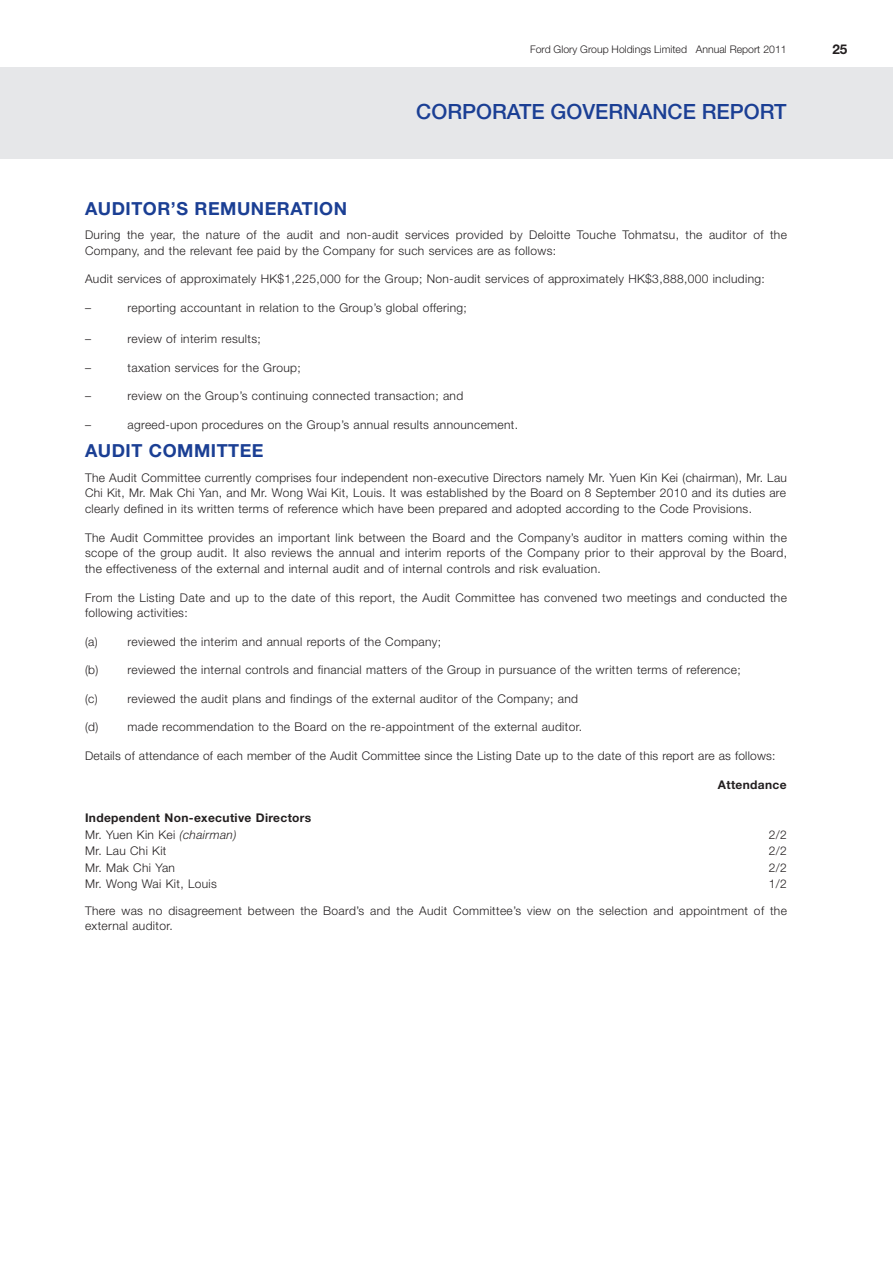
<style>
.page{position:relative;width:893px;height:1263px;background:#fff}
.page>*{position:absolute;margin:0;border:0;box-sizing:border-box;transform-origin:0 0}
.t1{font:500 21px "Helvetica Neue LT Std";color:#1b3f94}
.t2{font:700 18px "Helvetica Neue LT Std";letter-spacing:.03em;color:#1b3f94}
.t3{font:700 13.5px "Helvetica Neue LT Std";color:#231f20}
.t4{font:300 12px/15.8px "Helvetica Neue LT Std";letter-spacing:.03em;color:#231f20}
.t5{font:700 12px/16.5px "Helvetica Neue LT Std";letter-spacing:.03em;color:#231f20}
.t6{font:300 10.5px "Helvetica Neue LT Std";color:#231f20}
.s1{font-weight:300}
.s2{font-weight:300;font-style:italic}
</style>
<div class="page">
<div style="left:0;top:67px;width:893px;height:91px;background:#e6e7e9"></div>
<p class="t6" style="left:530px;top:43px;width:258px">Ford Glory Group Holdings Limited Annual Report 2011</p>
<p class="t3" style="left:832px;top:41px;width:17px">25</p>
<h1 class="t1" style="left:416px;top:99px;width:372px">CORPORATE GOVERNANCE REPORT</h1>
<h2 class="t2" style="left:85px;top:197px;width:26px">Auditor</h2>
<h2 class="t2" style="left:171px;top:197px;width:51px">’s Remuneration</h2>
<p class="t4" style="left:85px;top:227px;width:703px">During the year, the nature of the audit and non-audit services provided by Deloitte Touche Tohmatsu, the auditor of the<br>Company, and the relevant fee paid by the Company for such services are as follows:</p>
<p class="t4" style="left:85px;top:271px;width:681px">Audit services of approximately HK$1,225,000 for the Group; Non-audit services of approximately HK$3,888,000 including:</p>
<p class="t4" style="left:85px;top:299px;width:7px">–</p>
<p class="t4" style="left:128px;top:299px;width:341px">reporting accountant in relation to the Group’s global offering;</p>
<p class="t4" style="left:85px;top:331px;width:7px">–</p>
<p class="t4" style="left:128px;top:331px;width:135px">review of interim results;</p>
<p class="t4" style="left:85px;top:359px;width:7px">–</p>
<p class="t4" style="left:128px;top:359px;width:175px">taxation services for the Group;</p>
<p class="t4" style="left:85px;top:388px;width:7px">–</p>
<p class="t4" style="left:128px;top:388px;width:337px">review on the Group’s continuing connected transaction; and</p>
<p class="t4" style="left:85px;top:416px;width:7px">–</p>
<p class="t4" style="left:128px;top:416px;width:392px">agreed-upon procedures on the Group’s annual results announcement.</p>
<h2 class="t2" style="left:85px;top:440px;width:25px">Audit</h2>
<h2 class="t2" style="left:149px;top:440px;width:28px">Committee</h2>
<p class="t4" style="left:85px;top:469px;width:703px;text-align:justify">The Audit Committee currently comprises four independent non-executive Directors namely Mr. Yuen Kin Kei (chairman), Mr. Lau Chi Kit, Mr. Mak Chi Yan, and Mr. Wong Wai Kit, Louis. It was established by the Board on 8 September 2010 and its duties are clearly defined in its written terms of reference which have been prepared and adopted according to the Code Provisions.</p>
<p class="t4" style="left:85px;top:529px;width:703px;text-align:justify">The Audit Committee provides an important link between the Board and the Company’s auditor in matters coming within the scope of the group audit. It also reviews the annual and interim reports of the Company prior to their approval by the Board, the effectiveness of the external and internal audit and of internal controls and risk evaluation.</p>
<p class="t4" style="left:85px;top:589px;width:703px">From the Listing Date and up to the date of this report, the Audit Committee has convened two meetings and conducted the following activities:</p>
<p class="t4" style="left:85px;top:633px;width:14px">(a)</p>
<p class="t4" style="left:128px;top:633px;width:315px">reviewed the interim and annual reports of the Company;</p>
<p class="t4" style="left:85px;top:662px;width:15px">(b)</p>
<p class="t4" style="left:128px;top:662px;width:615px">reviewed the internal controls and financial matters of the Group in pursuance of the written terms of reference;</p>
<p class="t4" style="left:85px;top:690px;width:14px">(c)</p>
<p class="t4" style="left:128px;top:690px;width:452px">reviewed the audit plans and findings of the external auditor of the Company; and</p>
<p class="t4" style="left:85px;top:719px;width:15px">(d)</p>
<p class="t4" style="left:128px;top:719px;width:456px">made recommendation to the Board on the re-appointment of the external auditor.</p>
<p class="t4" style="left:85px;top:747px;width:692px">Details of attendance of each member of the Audit Committee since the Listing Date up to the date of this report are as follows:</p>
<p class="t5" style="left:718px;top:776px;width:70px">Attendance</p>
<p class="t5" style="left:85px;top:809px;width:228px">Independent Non-executive Directors<br><span class="s1">Mr. Yuen Kin Kei</span> <span class="s2">(chairman)</span></p>
<p class="t4" style="left:769px;top:826px;width:20px">2/2</p>
<p class="t4" style="left:85px;top:843px;width:83px">Mr. Lau Chi Kit</p>
<p class="t4" style="left:769px;top:843px;width:20px">2/2</p>
<p class="t4" style="left:85px;top:859px;width:91px">Mr. Mak Chi Yan</p>
<p class="t4" style="left:769px;top:859px;width:20px">2/2</p>
<p class="t4" style="left:85px;top:876px;width:133px">Mr. Wong Wai Kit, Louis</p>
<p class="t4" style="left:769px;top:876px;width:20px">1/2</p>
<p class="t4" style="left:85px;top:902px;width:703px">There was no disagreement between the Board’s and the Audit Committee’s view on the selection and appointment of the external auditor.</p>
</div>
